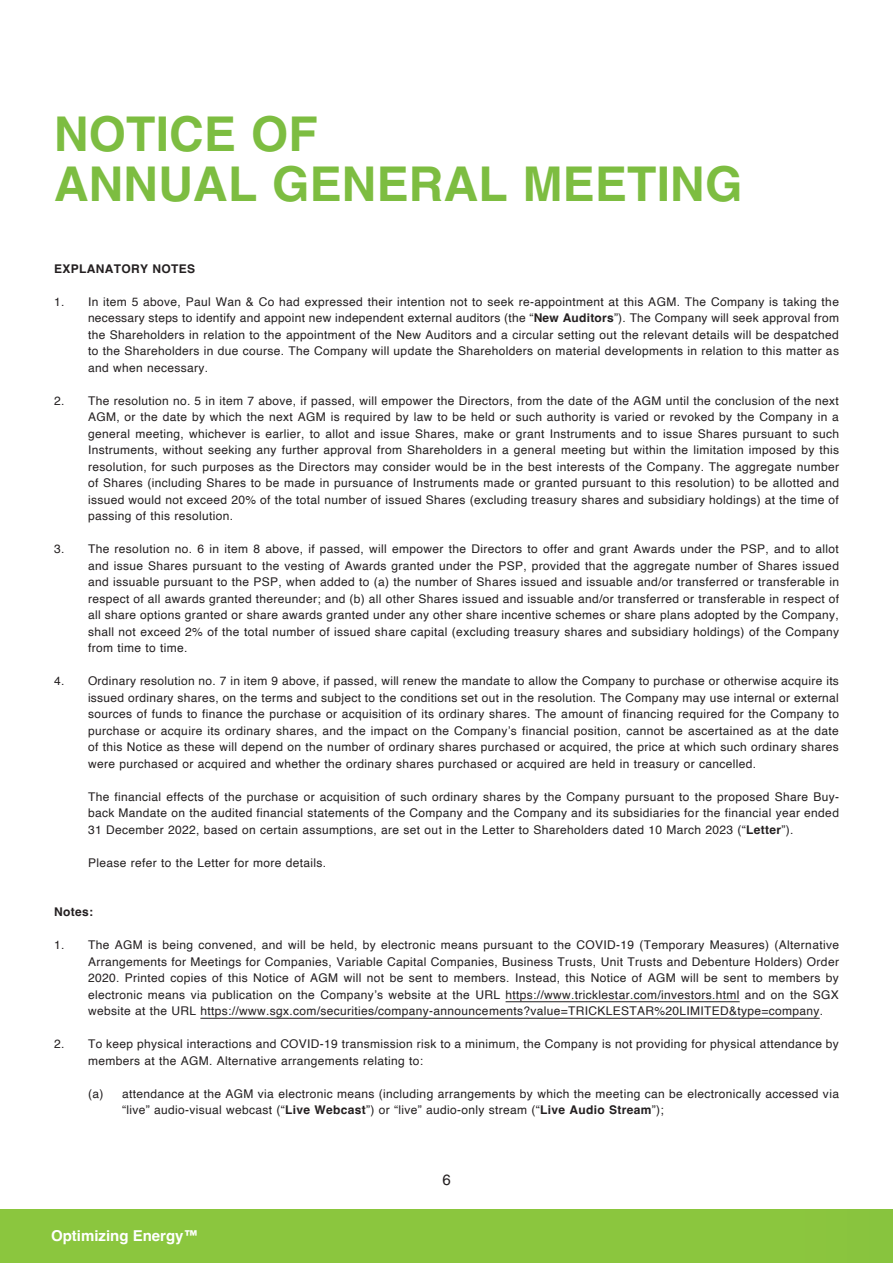
<style>
.page{position:relative;width:893px;height:1263px;background:#fff}
.page>*{position:absolute;margin:0;border:0;box-sizing:border-box;transform-origin:0 0}
.t1{font:700 48px/49.5px "Helvetica LT Std";letter-spacing:.005em;color:#7dbd41}
.t2{font:700 15px "Helvetica";color:#fff}
.t3{font:15px "Helvetica LT Std";color:#231f20}
._10_E_Notes_Text{font:12px/16.5px "Helvetica";letter-spacing:.03em;color:#231f20;text-align:justify}
._10_E_Notes_Text-2{font:700 12px "Helvetica";letter-spacing:.03em;color:#231f20}
.s1{font-weight:700}
</style>
<div class="page">
<div style="left:0;top:1209px;width:893px;height:54px;background:#8bc63e"></div>
<hr style="left:506px;top:1001px;width:234px;height:1px;background:#231f20">
<hr style="left:200px;top:1018px;width:620px;height:1px;background:#231f20">
<h1 class="t1" style="left:54px;top:109px;width:690px">NOTICE OF<br>ANNUAL GENERAL MEETING</h1>
<p class="_10_E_Notes_Text-2" style="left:54px;top:261px;width:143px">EXPLANATORY NOTES</p>
<p class="_10_E_Notes_Text" style="left:88px;top:294px;width:752px;text-indent:-34px">1. In item 5 above, Paul Wan &amp; Co had expressed their intention not to seek re-appointment at this AGM. The Company is taking the necessary steps to identify and appoint new independent external auditors (the “<span class="s1">New Auditors</span>”). The Company will seek approval from the Shareholders in relation to the appointment of the New Auditors and a circular setting out the relevant details will be despatched to the Shareholders in due course. The Company will update the Shareholders on material developments in relation to this matter as and when necessary.</p>
<p class="_10_E_Notes_Text" style="left:88px;top:393px;width:753px;text-indent:-34px">2. The resolution no. 5 in item 7 above, if passed, will empower the Directors, from the date of the AGM until the conclusion of the next AGM, or the date by which the next AGM is required by law to be held or such authority is varied or revoked by the Company in a general meeting, whichever is earlier, to allot and issue Shares, make or grant Instruments and to issue Shares pursuant to such Instruments, without seeking any further approval from Shareholders in a general meeting but within the limitation imposed by this resolution, for such purposes as the Directors may consider would be in the best interests of the Company. The aggregate number of Shares (including Shares to be made in pursuance of Instruments made or granted pursuant to this resolution) to be allotted and issued would not exceed 20% of the total number of issued Shares (excluding treasury shares and subsidiary holdings) at the time of passing of this resolution.</p>
<p class="_10_E_Notes_Text" style="left:88px;top:541px;width:753px;text-indent:-34px">3. The resolution no. 6 in item 8 above, if passed, will empower the Directors to offer and grant Awards under the PSP, and to allot and issue Shares pursuant to the vesting of Awards granted under the PSP, provided that the aggregate number of Shares issued and issuable pursuant to the PSP, when added to (a) the number of Shares issued and issuable and/or transferred or transferable in respect of all awards granted thereunder; and (b) all other Shares issued and issuable and/or transferred or transferable in respect of all share options granted or share awards granted under any other share incentive schemes or share plans adopted by the Company, shall not exceed 2% of the total number of issued share capital (excluding treasury shares and subsidiary holdings) of the Company from time to time.</p>
<p class="_10_E_Notes_Text" style="left:88px;top:673px;width:752px;text-indent:-34px">4. Ordinary resolution no. 7 in item 9 above, if passed, will renew the mandate to allow the Company to purchase or otherwise acquire its issued ordinary shares, on the terms and subject to the conditions set out in the resolution. The Company may use internal or external sources of funds to finance the purchase or acquisition of its ordinary shares. The amount of financing required for the Company to purchase or acquire its ordinary shares, and the impact on the Company’s financial position, cannot be ascertained as at the date of this Notice as these will depend on the number of ordinary shares purchased or acquired, the price at which such ordinary shares were purchased or acquired and whether the ordinary shares purchased or acquired are held in treasury or cancelled.</p>
<p class="_10_E_Notes_Text" style="left:88px;top:789px;width:752px">The financial effects of the purchase or acquisition of such ordinary shares by the Company pursuant to the proposed Share Buy&shy;back Mandate on the audited financial statements of the Company and the Company and its subsidiaries for the financial year ended 31 December 2022, based on certain assumptions, are set out in the Letter to Shareholders dated 10 March 2023 (“<span class="s1">Letter</span>”).</p>
<p class="_10_E_Notes_Text" style="left:88px;top:855px;width:240px">Please refer to the Letter for more details.</p>
<p class="_10_E_Notes_Text-2" style="left:54px;top:905px;width:41px">Notes:</p>
<p class="_10_E_Notes_Text" style="left:88px;top:937px;width:752px;text-indent:-34px">1. The AGM is being convened, and will be held, by electronic means pursuant to the COVID-19 (Temporary Measures) (Alternative Arrangements for Meetings for Companies, Variable Capital Companies, Business Trusts, Unit Trusts and Debenture Holders) Order 2020. Printed copies of this Notice of AGM will not be sent to members. Instead, this Notice of AGM will be sent to members by electronic means via publication on the Company’s website at the URL https://www.tricklestar.com/investors.html and on the SGX website at the URL https://www.sgx.com/securities/company-announcements?value=TRICKLESTAR%20LIMITED&amp;type=company.</p>
<p class="_10_E_Notes_Text" style="left:88px;top:1036px;width:752px;text-indent:-34px">2. To keep physical interactions and COVID-19 transmission risk to a minimum, the Company is not providing for physical attendance by members at the AGM. Alternative arrangements relating to:</p>
<p class="_10_E_Notes_Text" style="left:122px;top:1086px;width:718px;text-indent:-34px">(a) attendance at the AGM via electronic means (including arrangements by which the meeting can be electronically accessed via “live” audio-visual webcast (“<span class="s1">Live Webcast</span>”) or “live” audio-only stream (“<span class="s1">Live Audio Stream</span>”);</p>
<p class="t2" style="left:51px;top:1226px;width:149px">Optimizing Energy™</p>
<p class="t3" style="left:442px;top:1171px;width:10px">6</p>
</div>
